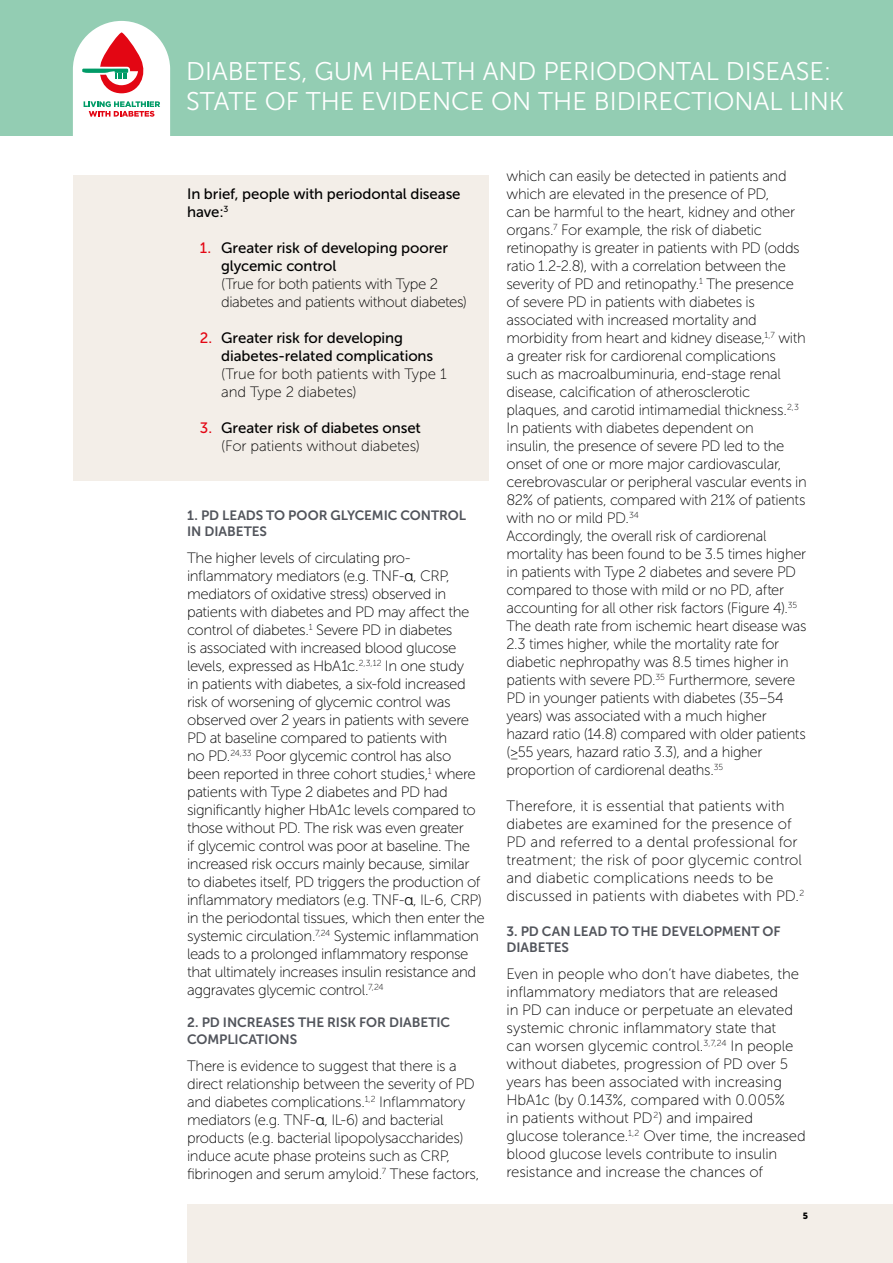
<style>
.page{position:relative;width:893px;height:1263px;background:#fff}
.page>*{position:absolute;margin:0;border:0;box-sizing:border-box;transform-origin:0 0}
.t1{font:25.5px/30.6px "Museo Sans 300";color:#fff}
.t2{font:15px/18px "Museo Sans 100";letter-spacing:-.02em;color:#000}
.t3{font:15px/18px "Museo Sans 100";letter-spacing:.005em;color:#000}
.t4{font:15px/18px "Museo Sans 500";letter-spacing:-.005em;color:#000}
.t5{font:13.5px/16.2px "Museo Sans 700";letter-spacing:-.005em;color:#51545b}
.t6{font:9px "Museo Sans 900";color:#000}
.s1{color:#e30613}
.s2{font-family:"Helvetica";font-weight:300}
</style>
<div class="page">
<div style="left:0;top:0;width:893px;height:136px;background:#93cdb3"></div>
<div style="left:187px;top:1204px;width:706px;height:59px;background:#f3eee8"></div>
<div style="left:73px;top:175px;width:415px;height:305px;background:#f3eee8"></div>
<img style="left:73px;top:21px;width:97px;height:115px">
<svg style="left:80px;top:32px;width:68px;height:61px;background:#e5a7a7"></svg>
<svg style="left:84px;top:101px;width:76px;height:16px"></svg>
<h1 class="t1" style="left:186px;top:56px;width:659px">DIABETES, GUM HEALTH AND PERIODONTAL DISEASE:<br>STATE OF THE EVIDENCE ON THE BIDIRECTIONAL LINK</h1>
<p class="t4" style="left:187px;top:185px;width:275px">In brief, people with periodontal disease have:<sup>3</sup></p>
<p class="t4" style="left:221px;top:239px;width:229px;text-indent:-21px"><span class="s1">1.</span> Greater risk of developing poorer glycemic control</p>
<p class="t2" style="left:221px;top:275px;width:247px">(True for both patients with Type 2 diabetes and patients without diabetes)</p>
<p class="t4" style="left:221px;top:329px;width:214px;text-indent:-21px"><span class="s1">2.</span> Greater risk for developing diabetes-related complications</p>
<p class="t2" style="left:221px;top:365px;width:227px">(True for both patients with Type 1 and Type 2 diabetes)</p>
<p class="t4" style="left:200px;top:419px;width:223px"><span class="s1">3.</span> Greater risk of diabetes onset</p>
<p class="t2" style="left:221px;top:437px;width:200px">(For patients without diabetes)</p>
<p class="t5" style="left:187px;top:507px;width:281px">1. PD LEADS TO POOR GLYCEMIC CONTROL<br>IN DIABETES</p>
<p class="t2" style="left:187px;top:549px;width:299px">The higher levels of circulating pro&shy;inflammatory mediators (e.g. TNF-<span class="s2">α</span>, CRP, mediators of oxidative stress) observed in patients with diabetes and PD may affect the control of diabetes.<sup>1</sup> Severe PD in diabetes<br>is associated with increased blood glucose levels, expressed as HbA1c.<sup>2,3,12</sup> In one study<br>in patients with diabetes, a six-fold increased risk of worsening of glycemic control was observed over 2 years in patients with severe PD at baseline compared to patients with<br>no PD.<sup>24,33</sup> Poor glycemic control has also been reported in three cohort studies,<sup>1</sup> where patients with Type 2 diabetes and PD had significantly higher HbA1c levels compared to those without PD. The risk was even greater<br>if glycemic control was poor at baseline. The increased risk occurs mainly because, similar to diabetes itself, PD triggers the production of inflammatory mediators (e.g. TNF-<span class="s2">α</span>, IL-6, CRP) in the periodontal tissues, which then enter the systemic circulation.<sup>7,24</sup> Systemic inflammation leads to a prolonged inflammatory response that ultimately increases insulin resistance and aggravates glycemic control.<sup>7,24</sup></p>
<p class="t5" style="left:187px;top:1015px;width:265px">2. PD INCREASES THE RISK FOR DIABETIC<br>COMPLICATIONS</p>
<p class="t2" style="left:187px;top:1057px;width:294px">There is evidence to suggest that there is a direct relationship between the severity of PD and diabetes complications.<sup>1,2</sup> Inflammatory mediators (e.g. TNF-<span class="s2">α</span>, IL-6) and bacterial products (e.g. bacterial lipopolysaccharides) induce acute phase proteins such as CRP, fibrinogen and serum amyloid.<sup>7</sup> These factors,</p>
<p class="t2" style="left:506px;top:167px;width:302px">which can easily be detected in patients and which are elevated in the presence of PD,<br>can be harmful to the heart, kidney and other organs.<sup>7</sup> For example, the risk of diabetic retinopathy is greater in patients with PD (odds ratio 1.2-2.8), with a correlation between the severity of PD and retinopathy.<sup>1</sup> The presence of severe PD in patients with diabetes is associated with increased mortality and morbidity from heart and kidney disease,<sup>1,7</sup> with a greater risk for cardiorenal complications such as macroalbuminuria, end-stage renal disease, calcification of atherosclerotic plaques, and carotid intimamedial thickness.<sup>2,3<br></sup>In patients with diabetes dependent on<br>insulin, the presence of severe PD led to the onset of one or more major cardiovascular, cerebrovascular or peripheral vascular events in 82% of patients, compared with 21% of patients with no or mild PD.<sup>34<br></sup>Accordingly, the overall risk of cardiorenal mortality has been found to be 3.5 times higher in patients with Type 2 diabetes and severe PD compared to those with mild or no PD, after accounting for all other risk factors (Figure 4).<sup>35<br></sup>The death rate from ischemic heart disease was 2.3 times higher, while the mortality rate for diabetic nephropathy was 8.5 times higher in patients with severe PD.<sup>35</sup> Furthermore, severe PD in younger patients with diabetes (35–54 years) was associated with a much higher hazard ratio (14.8) compared with older patients (≥55 years, hazard ratio 3.3), and a higher proportion of cardiorenal deaths.<sup>35</sup></p>
<p class="t3" style="left:506px;top:797px;width:299px">Therefore, it is essential that patients with diabetes are examined for the presence of PD and referred to a dental professional for treatment; the risk of poor glycemic control and diabetic complications needs to be discussed in patients with diabetes with PD.<sup>2</sup></p>
<p class="t5" style="left:506px;top:923px;width:276px">3. PD CAN LEAD TO THE DEVELOPMENT OF<br>DIABETES</p>
<p class="t2" style="left:506px;top:965px;width:301px">Even in people who don’t have diabetes, the inflammatory mediators that are released<br>in PD can induce or perpetuate an elevated systemic chronic inflammatory state that<br>can worsen glycemic control.<sup>3,7,24</sup> In people without diabetes, progression of PD over 5 years has been associated with increasing HbA1c (by 0.143%, compared with 0.005%<br>in patients without PD<sup>2</sup>) and impaired glucose tolerance.<sup>1,2</sup> Over time, the increased blood glucose levels contribute to insulin resistance and increase the chances of</p>
<p class="t6" style="left:803px;top:1210px;width:7px">5</p>
</div>
